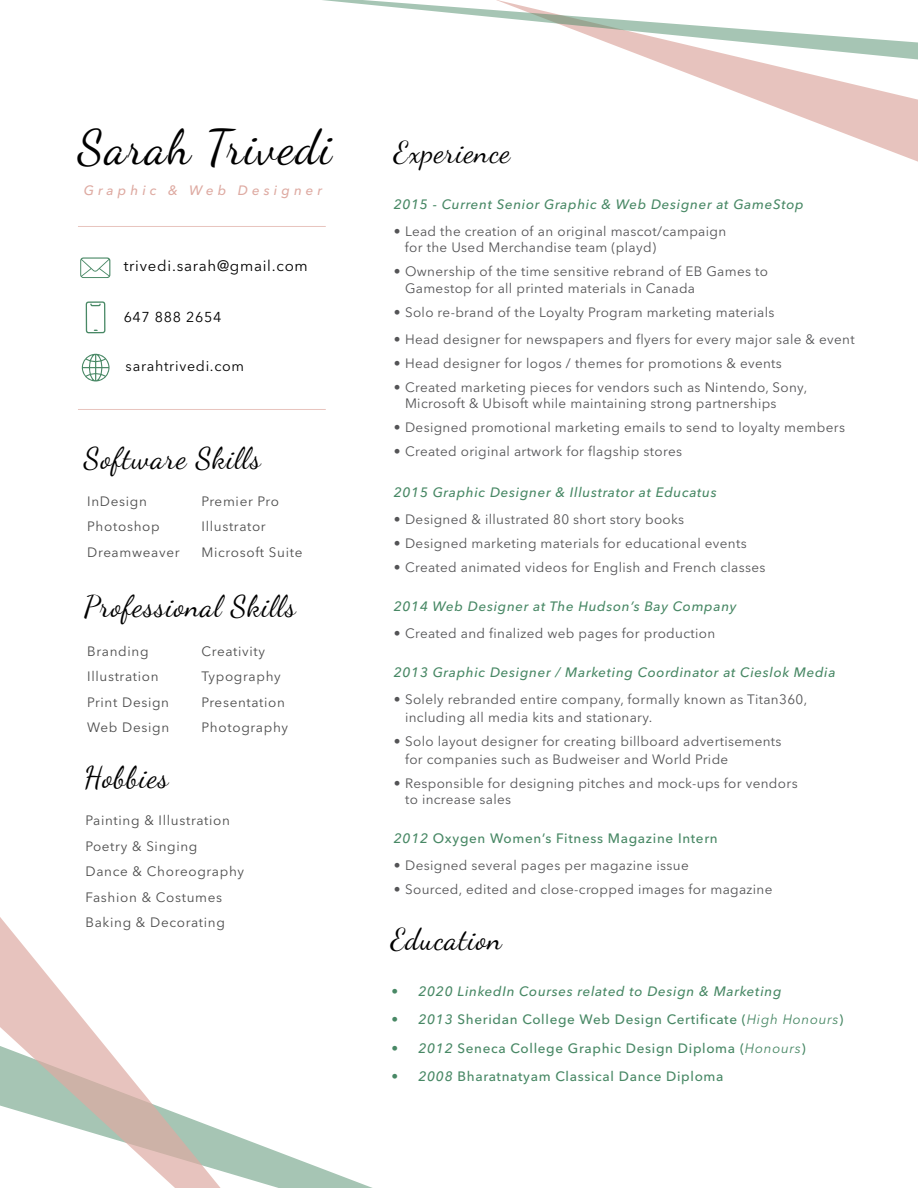
<style>
.page{position:relative;width:918px;height:1188px;background:#fff}
.page>*{position:absolute;margin:0;border:0;box-sizing:border-box;transform-origin:0 0}
.t1{font:48.3px "Dancing Script";letter-spacing:.025em;color:#000}
.t2{font:30px "Dancing Script";letter-spacing:.025em;color:#000}
.t3{font:15px "Avenir Next LT Pro";letter-spacing:.05em;color:#000}
.t4{font:14.25px "Avenir Next LT Pro";letter-spacing:.05em;color:#000}
.t5{font:13.5px/16.5px "Avenir Next LT Pro";letter-spacing:.025em;color:#545456}
.t6{font:13.5px/25.5px "Avenir Next LT Pro";letter-spacing:.05em;color:#4d4d4d}
.t7{font:italic 500 13.5px "Avenir Next LT Pro";letter-spacing:.05em;color:#488865}
.t8{font:500 13.5px "Avenir Next LT Pro";letter-spacing:.05em;color:#488865}
.t9{font:italic 500 13.5px "Avenir Next LT Pro";letter-spacing:.3em;color:#deaaa2}
.s1{font-style:italic}
.s2{font-weight:400;font-style:italic}
</style>
<div class="page">
<svg style="left:661px;top:63px;width:257px;height:99px"></svg>
<svg style="left:322px;top:0;width:596px;height:63px"></svg>
<svg style="left:0;top:917px;width:373px;height:271px"></svg>
<svg style="left:80px;top:257px;width:30px;height:21px"></svg>
<svg style="left:82px;top:354px;width:28px;height:27px"></svg>
<svg style="left:86px;top:301px;width:19px;height:32px"></svg>
<hr style="left:78px;top:226px;width:248px;height:1px;background:#deaaa2">
<hr style="left:78px;top:409px;width:248px;height:1px;background:#deaaa2">
<h1 class="t1" style="left:78px;top:118px;width:255px">Sarah Trivedi</h1>
<p class="t9" style="left:84px;top:182px;width:240px">Graphic &amp; Web Designer</p>
<p class="t3" style="left:124px;top:257px;width:186px">trivedi.sarah@gmail.com</p>
<p class="t4" style="left:124px;top:309px;width:99px">647 888 2654</p>
<p class="t4" style="left:126px;top:357px;width:120px">sarahtrivedi.com</p>
<h2 class="t2" style="left:84px;top:440px;width:178px">Software Skills</h2>
<p class="t6" style="left:201px;top:489px;width:102px">Premier Pro<br>Illustrator<br>Microsoft Suite</p>
<p class="t6" style="left:87px;top:489px;width:94px">InDesign<br>Photoshop<br>Dreamweaver</p>
<h2 class="t2" style="left:84px;top:589px;width:213px">Professional Skills</h2>
<p class="t6" style="left:87px;top:639px;width:84px">Branding<br>Illustration<br>Print Design<br>Web Design</p>
<h2 class="t2" style="left:84px;top:759px;width:86px">Hobbies</h2>
<p class="t6" style="left:201px;top:639px;width:88px">Creativity<br>Typography<br>Presentation<br>Photography</p>
<p class="t6" style="left:85px;top:808px;width:160px">Painting &amp; Illustration<br>Poetry &amp; Singing<br>Dance &amp; Choreography<br>Fashion &amp; Costumes<br>Baking &amp; Decorating</p>
<h2 class="t2" style="left:394px;top:134px;width:118px">Experience</h2>
<p class="t7" style="left:394px;top:196px;width:411px">2015 - Current Senior Graphic &amp; Web Designer at GameStop</p>
<p class="t5" style="left:405px;top:223px;width:323px;text-indent:-11px">• Lead the creation of an original mascot/campaign for the Used Merchandise team (playd)</p>
<p class="t5" style="left:405px;top:263px;width:365px;text-indent:-11px">• Ownership of the time sensitive rebrand of EB Games to<br>Gamestop for all printed materials in Canada</p>
<p class="t5" style="left:394px;top:304px;width:382px">• Solo re-brand of the Loyalty Program marketing materials</p>
<p class="t5" style="left:394px;top:331px;width:462px">• Head designer for newspapers and flyers for every major sale &amp; event</p>
<p class="t5" style="left:394px;top:355px;width:390px">• Head designer for logos / themes for promotions &amp; events</p>
<p class="t5" style="left:405px;top:379px;width:404px;text-indent:-11px">• Created marketing pieces for vendors such as Nintendo, Sony,<br>Microsoft &amp; Ubisoft while maintaining strong partnerships</p>
<p class="t5" style="left:394px;top:419px;width:453px">• Designed promotional marketing emails to send to loyalty members</p>
<p class="t5" style="left:394px;top:443px;width:290px">• Created original artwork for flagship stores</p>
<p class="t7" style="left:394px;top:484px;width:324px">2015 Graphic Designer &amp; Illustrator at Educatus</p>
<p class="t5" style="left:394px;top:511px;width:292px">• Designed &amp; illustrated 80 short story books</p>
<p class="t5" style="left:394px;top:535px;width:354px">• Designed marketing materials for educational events</p>
<p class="t5" style="left:394px;top:559px;width:373px">• Created animated videos for English and French classes</p>
<p class="t7" style="left:394px;top:598px;width:344px">2014 Web Designer at The Hudson’s Bay Company</p>
<p class="t5" style="left:394px;top:625px;width:323px">• Created and finalized web pages for production</p>
<p class="t7" style="left:394px;top:664px;width:443px">2013 Graphic Designer / Marketing Coordinator at Cieslok Media</p>
<p class="t5" style="left:405px;top:690px;width:404px;line-height:18px;text-indent:-11px">• Solely rebranded entire company, formally known as Titan360, including all media kits and stationary.</p>
<p class="t5" style="left:405px;top:732px;width:378px;line-height:18px;text-indent:-11px">• Solo layout designer for creating billboard advertisements for companies such as Budweiser and World Pride</p>
<p class="t5" style="left:405px;top:775px;width:394px;text-indent:-11px">• Responsible for designing pitches and mock-ups for vendors to increase sales</p>
<p class="t8" style="left:394px;top:830px;width:325px"><span class="s1">2012</span> Oxygen Women’s Fitness Magazine Intern</p>
<p class="t5" style="left:394px;top:857px;width:296px">• Designed several pages per magazine issue</p>
<p class="t5" style="left:394px;top:881px;width:380px">• Sourced, edited and close-cropped images for magazine</p>
<h2 class="t2" style="left:391px;top:921px;width:112px">Education</h2>
<p class="t7" style="left:392px;top:983px;width:391px">• 2020 LinkedIn Courses related to Design &amp; Marketing</p>
<p class="t8" style="left:392px;top:1011px;width:454px"><span class="s1">• 2013</span> Sheridan College Web Design Certificate (<span class="s2">High Honours</span>)</p>
<p class="t8" style="left:392px;top:1040px;width:416px"><span class="s1">• 2012</span> Seneca College Graphic Design Diploma (<span class="s2">Honours</span>)</p>
<p class="t8" style="left:392px;top:1068px;width:333px"><span class="s1">• 2008</span> Bharatnatyam Classical Dance Diploma</p>
</div>
